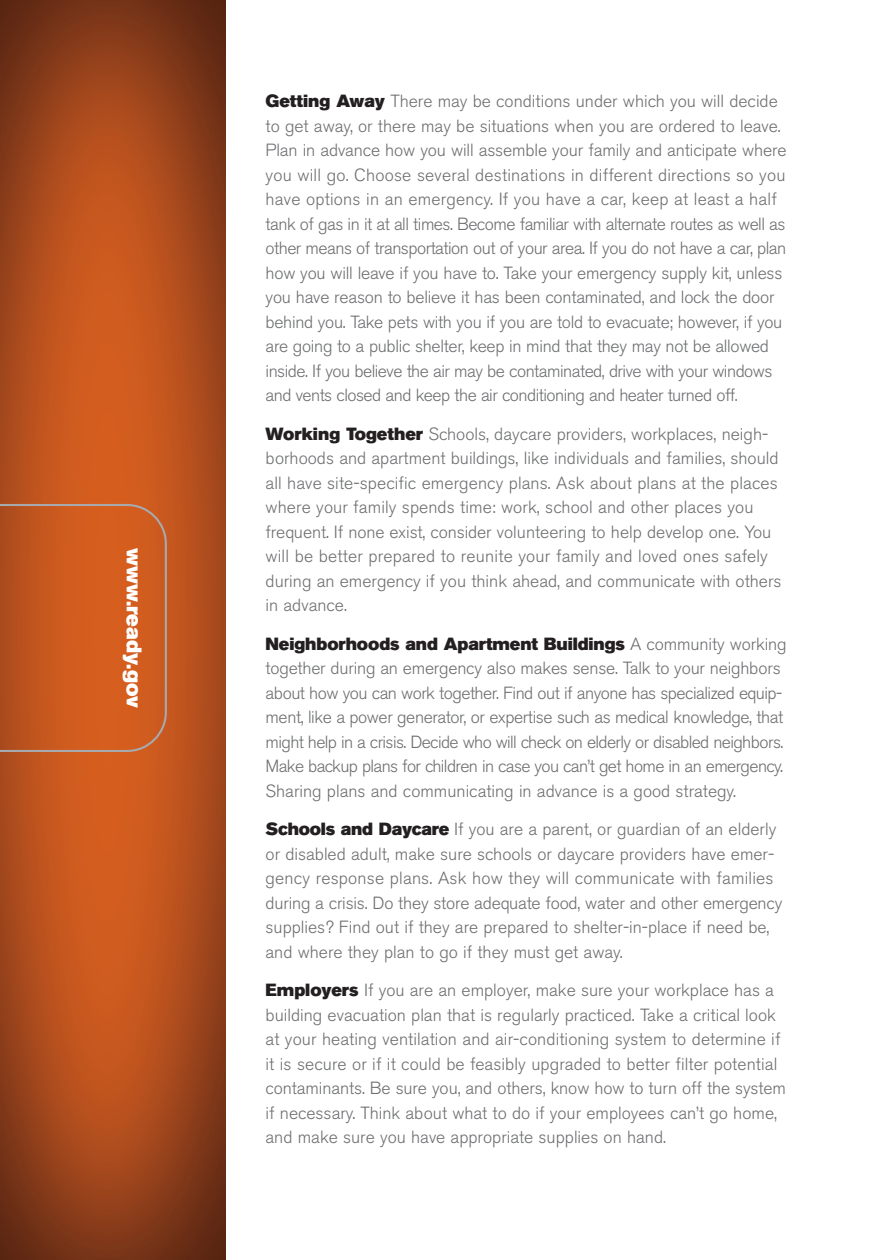
<style>
.page{position:relative;width:882px;height:1260px;background:#fff}
.page>*{position:absolute;margin:0;border:0;box-sizing:border-box;transform-origin:0 0}
.t1{font:21px "Akzidenz Grotesk BE Super";color:#fff}
.t2{font:300 17.5px/24.5px "Akzidenz Grotesk BE";color:#6d6e70}
.t3{font:300 17.5px/24.5px "Akzidenz Grotesk BE";letter-spacing:-.03em;color:#6d6e70}
.s1{font-family:"Akzidenz Grotesk BE Super";font-weight:400;color:#231f20}
</style>
<div class="page">
<svg style="left:0;top:0;width:226px;height:1260px;background:#ae4d1d"></svg>
<p class="t1" style="left:142px;top:548px;width:161px;rotate:90deg">www.ready.gov</p>
<p class="t2" style="left:266px;top:91px;width:522px"><span class="s1">Getting Away</span> There may be conditions under which you will decide to get away, or there may be situations when you are ordered to leave.<br>Plan in advance how you will assemble your family and anticipate where you will go. Choose several destinations in different directions so you have options in an emergency. If you have a car, keep at least a half tank of gas in it at all times. Become familiar with alternate routes as well as other means of transportation out of your area. If you do not have a car, plan how you will leave if you have to. Take your emergency supply kit, unless you have reason to believe it has been contaminated, and lock the door behind you. Take pets with you if you are told to evacuate; however, if you are going to a public shelter, keep in mind that they may not be allowed inside. If you believe the air may be contaminated, drive with your windows and vents closed and keep the air conditioning and heater turned off.</p>
<p class="t2" style="left:266px;top:424px;width:518px"><span class="s1">Working Together</span> Schools, daycare providers, workplaces, neigh&shy;borhoods and apartment buildings, like individuals and families, should all have site-specific emergency plans. Ask about plans at the places where your family spends time: work, school and other places you frequent. If none exist, consider volunteering to help develop one. You will be better prepared to reunite your family and loved ones safely during an emergency if you think ahead, and communicate with others in advance.</p>
<p class="t3" style="left:266px;top:634px;width:523px"><span class="s1">Neighborhoods and Apartment Buildings</span> A community working together during an emergency also makes sense. Talk to your neighbors about how you can work together. Find out if anyone has specialized equip&shy;ment, like a power generator, or expertise such as medical knowledge, that might help in a crisis. Decide who will check on elderly or disabled neighbors.<br>Make backup plans for children in case you can’t get home in an emergency.<br>Sharing plans and communicating in advance is a good strategy.</p>
<p class="t2" style="left:266px;top:819px;width:518px"><span class="s1">Schools and Daycare</span> If you are a parent, or guardian of an elderly or disabled adult, make sure schools or daycare providers have emer&shy;gency response plans. Ask how they will communicate with families during a crisis. Do they store adequate food, water and other emergency supplies? Find out if they are prepared to shelter-in-place if need be, and where they plan to go if they must get away.</p>
<p class="t2" style="left:266px;top:980px;width:522px"><span class="s1">Employers</span> If you are an employer, make sure your workplace has a building evacuation plan that is regularly practiced. Take a critical look at your heating ventilation and air-conditioning system to determine if it is secure or if it could be feasibly upgraded to better filter potential contaminants. Be sure you, and others, know how to turn off the system if necessary. Think about what to do if your employees can’t go home, and make sure you have appropriate supplies on hand.</p>
</div>
